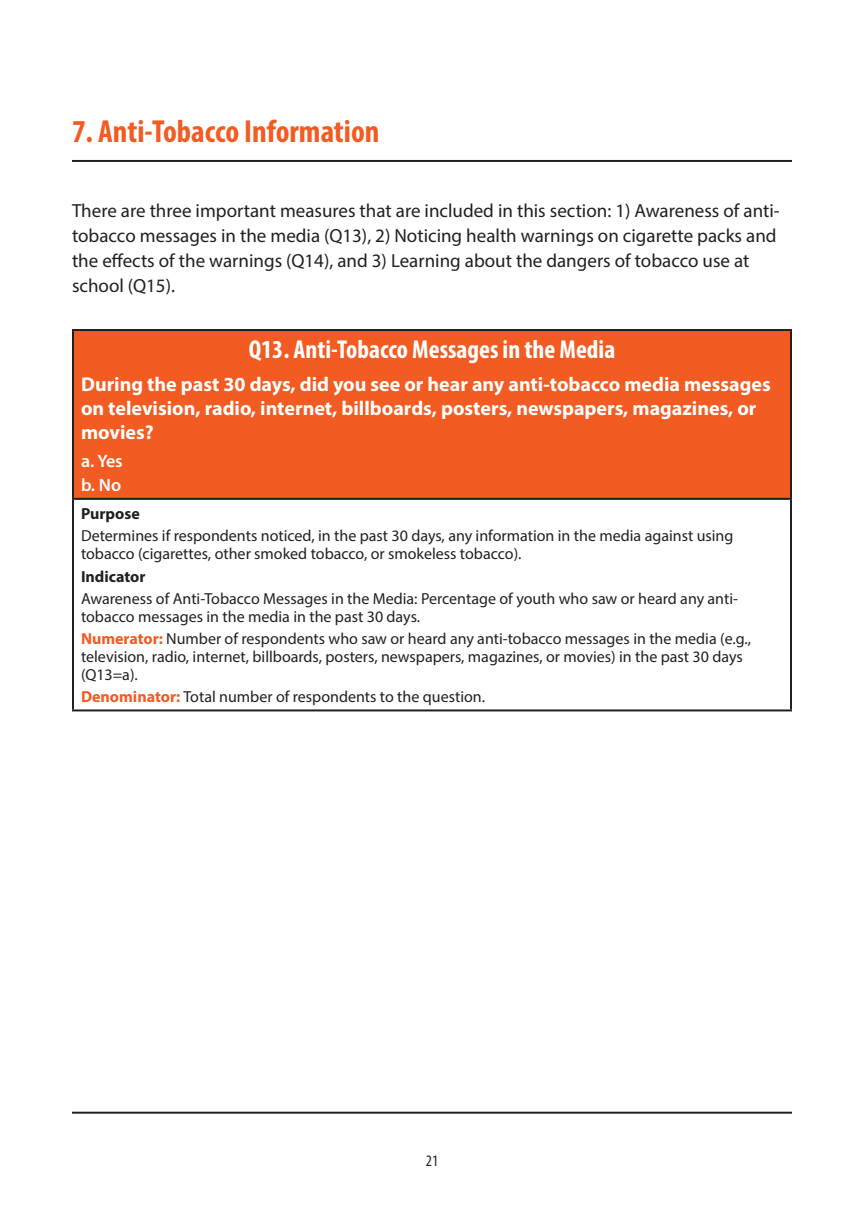
<style>
.page{position:relative;width:864px;height:1224px;background:#fff}
.page>*{position:absolute;margin:0;border:0;box-sizing:border-box;transform-origin:0 0}
.t1{font:700 condensed 32px "Myriad Pro";color:#f25b21}
.t2{font:700 condensed 26px "Myriad Pro";color:#fff}
.t3{font:700 20px/24px "Myriad Pro";color:#fff}
.t4{font:19px/25px "Myriad Pro";color:#231f20}
.t5{font:600 18px "Myriad Pro";color:#fff}
.t6{font:16px/18px "Myriad Pro";color:#231f20}
.t7{font:700 16px "Myriad Pro";color:#231f20}
.t8{font:condensed 16px "Myriad Pro";color:#231f20}
.s1{font-weight:700;color:#f25b21}
</style>
<div class="page">
<hr style="left:72px;top:160px;width:720px;height:2px;background:#231f20">
<hr style="left:72px;top:1112px;width:720px;height:2px;background:#231f20">
<div style="left:73px;top:330px;width:718px;height:169px;background:#f25b21"></div>
<hr style="left:72px;top:329px;width:720px;height:2px;background:#231f20">
<hr style="left:72px;top:331px;width:2px;height:167px;background:#231f20">
<hr style="left:790px;top:331px;width:2px;height:167px;background:#231f20">
<hr style="left:72px;top:498px;width:720px;height:2px;background:#231f20">
<hr style="left:72px;top:500px;width:2px;height:209px;background:#231f20">
<hr style="left:790px;top:500px;width:2px;height:209px;background:#231f20">
<hr style="left:72px;top:709px;width:720px;height:2px;background:#231f20">
<h2 class="t1" style="left:72px;top:111px;width:309px">7. Anti-Tobacco Information</h2>
<p class="t4" style="left:72px;top:198px;width:709px">There are three important measures that are included in this section: 1) Awareness of anti&shy;tobacco messages in the media (Q13), 2) Noticing health warnings on cigarette packs and the efects of the warnings (Q14), and 3) Learning about the dangers of tobacco use at school (Q15).</p>
<h3 class="t2" style="left:249px;top:333px;width:368px">Q13. Anti-Tobacco Messages in the Media</h3>
<p class="t3" style="left:81px;top:371px;width:691px">During the past 30 days, did you see or hear any anti-tobacco media messages on television, radio, internet, billboards, posters, newspapers, magazines, or movies?</p>
<p class="t5" style="left:81px;top:449px;width:43px">a. Yes</p>
<p class="t5" style="left:81px;top:473px;width:42px">b. No</p>
<p class="t7" style="left:81px;top:503px;width:60px">Purpose</p>
<p class="t6" style="left:81px;top:527px;width:654px">Determines if respondents noticed, in the past 30 days, any information in the media against using tobacco (cigarettes, other smoked tobacco, or smokeless tobacco).</p>
<p class="t7" style="left:81px;top:566px;width:66px">Indicator</p>
<p class="t6" style="left:81px;top:589px;width:659px">Awareness of Anti-Tobacco Messages in the Media: Percentage of youth who saw or heard any anti&shy;tobacco messages in the media in the past 30 days.</p>
<p class="t6" style="left:81px;top:630px;width:672px"><span class="s1">Numerator:</span> Number of respondents who saw or heard any anti-tobacco messages in the media (e.g., television, radio, internet, billboards, posters, newspapers, magazines, or movies) in the past 30 days (Q13=a).</p>
<p class="t6" style="left:81px;top:688px;width:406px"><span class="s1">Denominator:</span> Total number of respondents to the question.</p>
<p class="t8" style="left:426px;top:1151px;width:14px">21</p>
</div>
